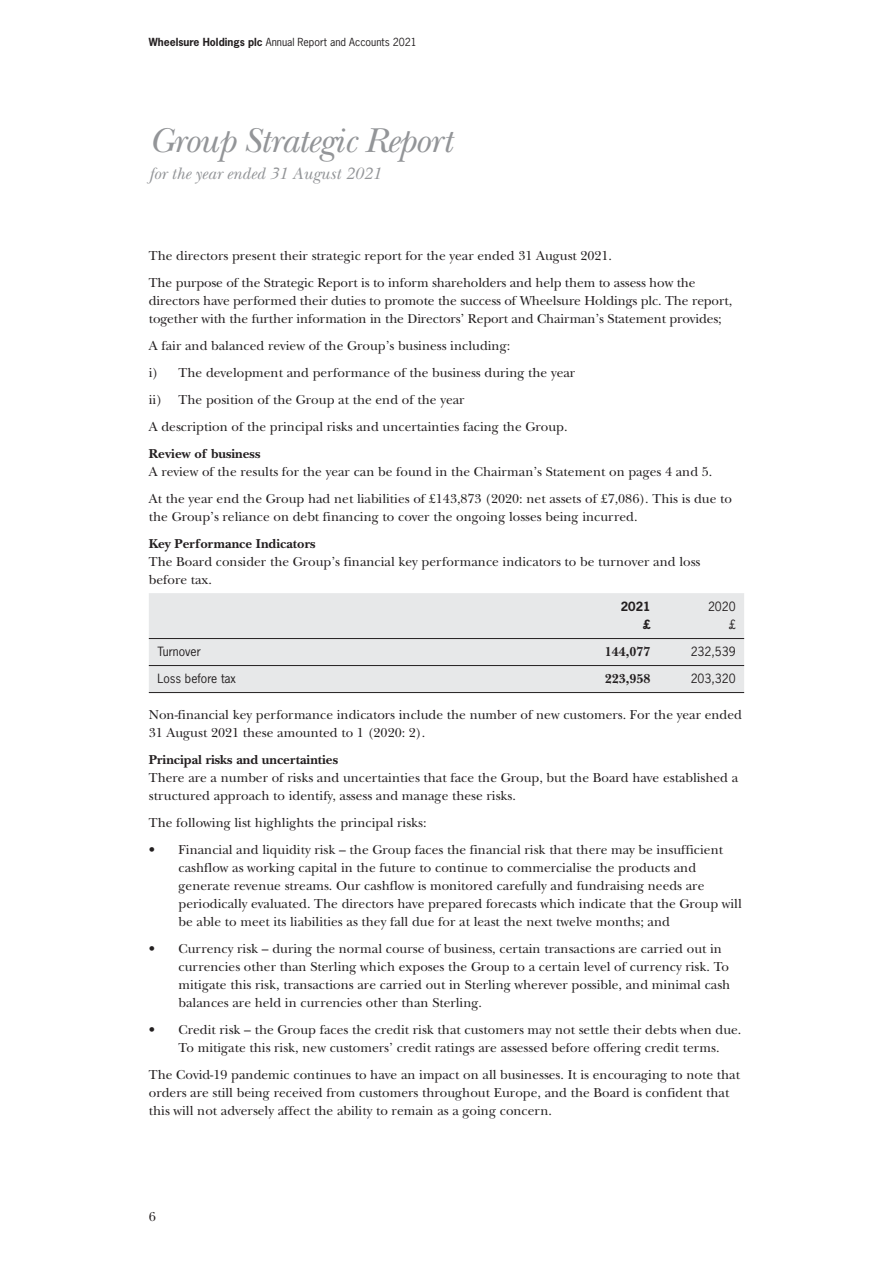
<style>
.page{position:relative;width:893px;height:1263px;background:#fff}
.page>*{position:absolute;margin:0;border:0;box-sizing:border-box;transform-origin:0 0}
.t1{font:italic 36px "New Baskerville";letter-spacing:-.02em;color:#939598}
.t2{font:italic 17.25px "New Baskerville";color:#939598}
.t3{font:13.5px/18px "New Baskerville";color:#231f20}
.t4{font:700 13.5px "New Baskerville";color:#231f20}
.t5{font:12px "News Gothic Std";color:#231f20}
.t6{font:700 12px "News Gothic Std";color:#231f20}
.t7{font:10.5px "News Gothic Std";color:#231f20}
.s1{font-weight:700}
</style>
<div class="page">
<div style="left:149px;top:593px;width:595px;height:99px;background:#e7e8e9"></div>
<hr style="left:149px;top:638px;width:595px;height:1px;background:#231f20">
<hr style="left:149px;top:665px;width:595px;height:1px;background:#231f20">
<hr style="left:149px;top:692px;width:595px;height:1px;background:#231f20">
<p class="t7" style="left:149px;top:37px;width:270px"><span class="s1">Wheelsure Holdings plc</span> Annual Report and Accounts 2021</p>
<h1 class="t1" style="left:149px;top:118px;width:305px">Group Strategic Report</h1>
<p class="t2" style="left:149px;top:162px;width:234px">for the year ended 31 August 2021</p>
<p class="t3" style="left:149px;top:242px;width:548px;line-height:27px">The directors present their strategic report for the year ended 31 August 2021.<br>The purpose of the Strategic Report is to inform shareholders and help them to assess how the</p>
<p class="t3" style="left:149px;top:291px;width:585px">directors have performed their duties to promote the success of Wheelsure Holdings plc. The report, together with the further information in the Directors’ Report and Chairman’s Statement provides;</p>
<p class="t3" style="left:149px;top:332px;width:428px;line-height:27px">A fair and balanced review of the Group’s business including:<br>i) The development and performance of the business during the year ii) The position of the Group at the end of the year<br>A description of the principal risks and uncertainties facing the Group.</p>
<p class="t4" style="left:149px;top:446px;width:113px">Review of business</p>
<p class="t3" style="left:149px;top:458px;width:585px;line-height:27px">A review of the results for the year can be found in the Chairman’s Statement on pages 4 and 5.<br>At the year end the Group had net liabilities of £143,873 (2020: net assets of £7,086). This is due to</p>
<p class="t3" style="left:149px;top:507px;width:490px">the Group’s reliance on debt financing to cover the ongoing losses being incurred.</p>
<p class="t4" style="left:149px;top:536px;width:168px">Key Performance Indicators</p>
<p class="t3" style="left:149px;top:552px;width:553px">The Board consider the Group’s financial key performance indicators to be turnover and loss before tax.</p>
<p class="t6" style="left:621px;top:600px;width:31px">2021</p>
<p class="t5" style="left:708px;top:600px;width:29px">2020</p>
<p class="t6" style="left:643px;top:618px;width:9px">£</p>
<p class="t5" style="left:729px;top:618px;width:8px">£</p>
<p class="t5" style="left:157px;top:645px;width:45px">Turnover</p>
<p class="t4" style="left:605px;top:644px;width:47px">144,077</p>
<p class="t5" style="left:691px;top:645px;width:46px">232,539</p>
<p class="t5" style="left:157px;top:672px;width:80px">Loss before tax</p>
<p class="t4" style="left:605px;top:671px;width:47px">223,958</p>
<p class="t5" style="left:691px;top:672px;width:46px">203,320</p>
<p class="t3" style="left:149px;top:705px;width:595px">Non-financial key performance indicators include the number of new customers. For the year ended<br>31 August 2021 these amounted to 1 (2020: 2).</p>
<p class="t4" style="left:149px;top:752px;width:191px">Principal risks and uncertainties</p>
<p class="t3" style="left:149px;top:768px;width:591px">There are a number of risks and uncertainties that face the Group, but the Board have established a structured approach to identify, assess and manage these risks.</p>
<p class="t3" style="left:149px;top:813px;width:279px">The following list highlights the principal risks:</p>
<p class="t3" style="left:179px;top:840px;width:565px;text-indent:-30px">• Financial and liquidity risk – the Group faces the financial risk that there may be insufficient cashflow as working capital in the future to continue to commercialise the products and generate revenue streams. Our cashflow is monitored carefully and fundraising needs are periodically evaluated. The directors have prepared forecasts which indicate that the Group will be able to meet its liabilities as they fall due for at least the next twelve months; and</p>
<p class="t3" style="left:179px;top:939px;width:553px;text-indent:-30px">• Currency risk – during the normal course of business, certain transactions are carried out in currencies other than Sterling which exposes the Group to a certain level of currency risk. To mitigate this risk, transactions are carried out in Sterling wherever possible, and minimal cash balances are held in currencies other than Sterling.</p>
<p class="t3" style="left:149px;top:1020px;width:594px;text-align:center">• Credit risk – the Group faces the credit risk that customers may not settle their debts when due.<br>To mitigate this risk, new customers’ credit ratings are assessed before offering credit terms.</p>
<p class="t3" style="left:149px;top:1065px;width:593px">The Covid-19 pandemic continues to have an impact on all businesses. It is encouraging to note that orders are still being received from customers throughout Europe, and the Board is confident that this will not adversely affect the ability to remain as a going concern.</p>
<p class="t3" style="left:149px;top:1207px;width:9px">6</p>
</div>
